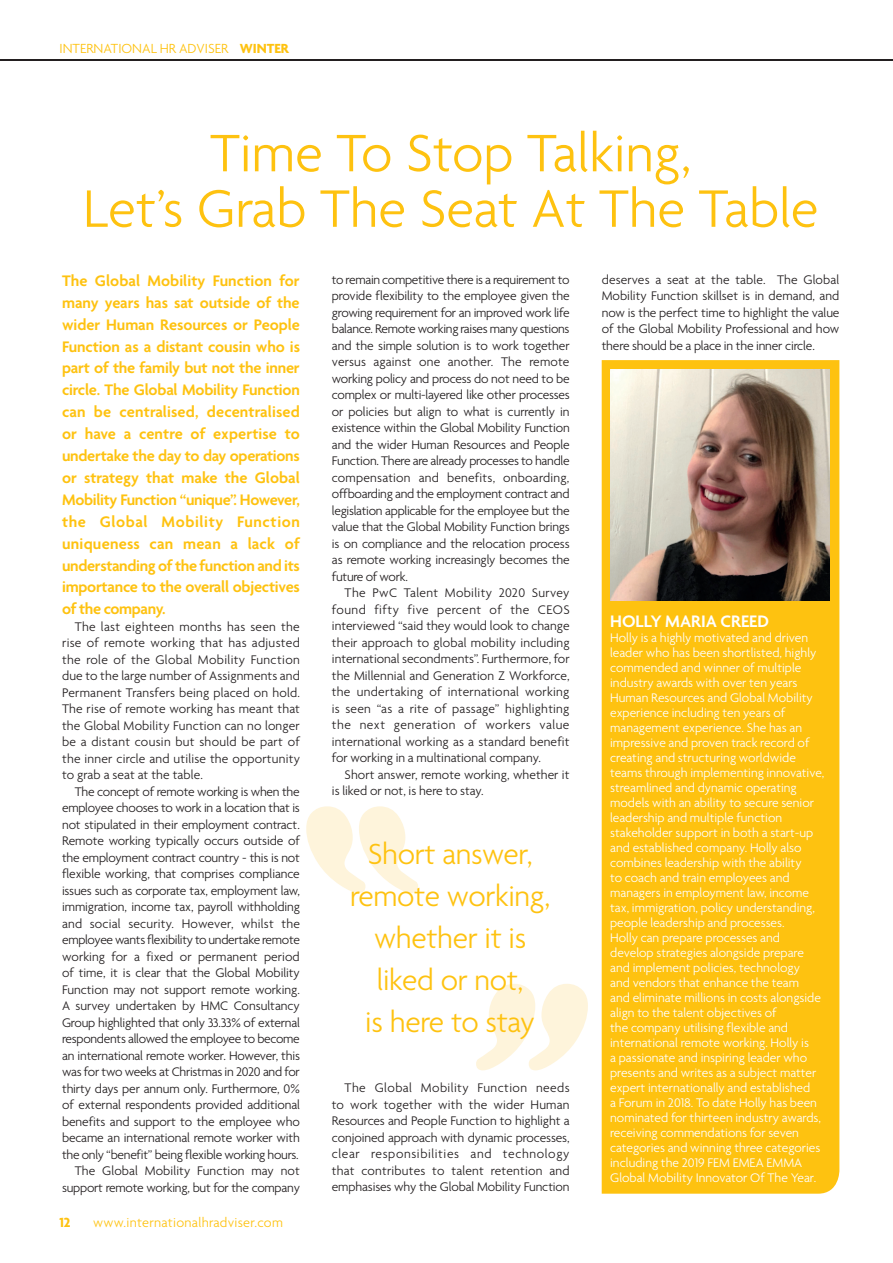
<style>
.page{position:relative;width:893px;height:1263px;background:#fff}
.page>*{position:absolute;margin:0;border:0;box-sizing:border-box;transform-origin:0 0}
.Heading{font:300 57px "Agenda";color:#fec210}
.Heading-2{font:300 31.5px/42px "Agenda";letter-spacing:-.01em;color:#fec210;text-align:center}
.Editorial_INDENTED{font:600 18px "Agenda";color:#fff}
.Intro_BOLD{font:600 16.5px/21.9px "Agenda";letter-spacing:-.02em;color:#fec210;text-align:justify}
.t1{font:300 14.25px "Agenda";letter-spacing:.01em;color:#fec210}
.Editorial_INDENTED-2{font:700 14.25px "Agenda";color:#fec210}
.Editorial_INDENTED-3{font:300 13.5px/16.5px "Agenda";letter-spacing:-.01em;color:#231f20;text-align:justify}
.Editorial_INDENTED-4{font:300 13.5px/15px "Agenda";color:#fff}
.s1{font-weight:700}
</style>
<div class="page">
<hr style="left:0;top:60px;width:893px;height:1px;background:#231f20">
<svg style="left:306px;top:806px;width:112px;height:87px"></svg>
<svg style="left:476px;top:984px;width:112px;height:86px"></svg>
<div style="left:602px;top:360px;width:237px;height:834px;background:#fec210"></div>
<img style="left:611px;top:369px;width:218px;height:231px">
<p class="t1" style="left:60px;top:40px;width:231px">INTERNATIONAL HR ADVISER <span class="s1">WINTER</span></p>
<p class="Heading" style="left:210px;top:119px;width:483px">Time To Stop Talking,</p>
<p class="Heading" style="left:83px;top:175px;width:737px">Let’s Grab The Seat At The Table</p>
<p class="Intro_BOLD" style="left:62px;top:269px;width:239px">The Global Mobility Function for many years has sat outside of the wider Human Resources or People Function as a distant cousin who is part of the family but not the inner circle. The Global Mobility Function can be centralised, decentralised or have a centre of expertise to undertake the day to day operations or strategy that make the Global Mobility Function “unique”. However, the Global Mobility Function uniqueness can mean a lack of understanding of the function and its importance to the overall objectives of the company.</p>
<p class="Editorial_INDENTED-3" style="left:62px;top:618px;width:239px;text-indent:13px">The last eighteen months has seen the rise of remote working that has adjusted the role of the Global Mobility Function due to the large number of Assignments and Permanent Transfers being placed on hold.<br>The rise of remote working has meant that the Global Mobility Function can no longer be a distant cousin but should be part of the inner circle and utilise the opportunity to grab a seat at the table.</p>
<p class="Editorial_INDENTED-3" style="left:62px;top:783px;width:239px;text-indent:13px">The concept of remote working is when the employee chooses to work in a location that is not stipulated in their employment contract.<br>Remote working typically occurs outside of the employment contract country - this is not flexible working, that comprises compliance issues such as corporate tax, employment law, immigration, income tax, payroll withholding and social security. However, whilst the employee wants flexibility to undertake remote working for a fixed or permanent period of time, it is clear that the Global Mobility Function may not support remote working.<br>A survey undertaken by HMC Consultancy Group highlighted that only 33.33% of external respondents allowed the employee to become an international remote worker. However, this was for two weeks at Christmas in 2020 and for thirty days per annum only. Furthermore, 0% of external respondents provided additional benefits and support to the employee who became an international remote worker with the only “benefit” being flexible working hours.</p>
<p class="Editorial_INDENTED-3" style="left:62px;top:1162px;width:239px;text-align:right">The Global Mobility Function may not support remote working, but for the company</p>
<p class="Editorial_INDENTED-2" style="left:60px;top:1214px;width:13px">12</p>
<p class="t1" style="left:93px;top:1214px;width:191px">www.internationalhradviser.com</p>
<p class="Editorial_INDENTED-3" style="left:332px;top:271px;width:239px">to remain competitive there is a requirement to provide flexibility to the employee given the growing requirement for an improved work life balance. Remote working raises many questions and the simple solution is to work together versus against one another. The remote working policy and process do not need to be complex or multi-layered like other processes or policies but align to what is currently in existence within the Global Mobility Function and the wider Human Resources and People Function. There are already processes to handle compensation and benefits, onboarding, offboarding and the employment contract and legislation applicable for the employee but the value that the Global Mobility Function brings is on compliance and the relocation process as remote working increasingly becomes the future of work.</p>
<p class="Editorial_INDENTED-3" style="left:332px;top:584px;width:239px;text-indent:13px">The PwC Talent Mobility 2020 Survey found fifty five percent of the CEOS interviewed “said they would look to change their approach to global mobility including international secondments”. Furthermore, for the Millennial and Generation Z Workforce, the undertaking of international working is seen “as a rite of passage” highlighting the next generation of workers value international working as a standard benefit for working in a multinational company.</p>
<p class="Editorial_INDENTED-3" style="left:332px;top:766px;width:239px;text-indent:13px">Short answer, remote working, whether it is liked or not, is here to stay.</p>
<p class="Heading-2" style="left:350px;top:832px;width:202px">Short answer, remote working, whether it is</p>
<p class="Heading-2" style="left:377px;top:958px;width:148px">liked or not,</p>
<p class="Heading-2" style="left:365px;top:1000px;width:171px">is here to stay</p>
<p class="Editorial_INDENTED-3" style="left:332px;top:1079px;width:239px;text-indent:13px">The Global Mobility Function needs to work together with the wider Human Resources and People Function to highlight a conjoined approach with dynamic processes, clear responsibilities and technology that contributes to talent retention and emphasises why the Global Mobility Function</p>
<p class="Editorial_INDENTED-3" style="left:602px;top:271px;width:239px">deserves a seat at the table. The Global Mobility Function skillset is in demand, and now is the perfect time to highlight the value of the Global Mobility Professional and how there should be a place in the inner circle.</p>
<p class="Editorial_INDENTED" style="left:610px;top:610px;width:160px">HOLLY MARIA CREED</p>
<p class="Editorial_INDENTED-4" style="left:610px;top:630px;width:216px">Holly is a highly motivated and driven leader who has been shortlisted, highly commended and winner of multiple industry awards with over ten years Human Resources and Global Mobility experience including ten years of management experience. She has an impressive and proven track record of creating and structuring worldwide teams through implementing innovative, streamlined and dynamic operating models with an ability to secure senior leadership and multiple function stakeholder support in both a start-up and established company. Holly also combines leadership with the ability<br>to coach and train employees and managers in employment law, income tax, immigration, policy understanding, people leadership and processes.</p>
<p class="Editorial_INDENTED-4" style="left:610px;top:930px;width:212px">Holly can prepare processes and develop strategies alongside prepare and implement policies, technology and vendors that enhance the team and eliminate millions in costs alongside align to the talent objectives of<br>the company utilising flexible and international remote working. Holly is<br>a passionate and inspiring leader who presents and writes as a subject matter expert internationally and established<br>a Forum in 2018. To date Holly has been nominated for thirteen industry awards, receiving commendations for seven categories and winning three categories including the 2019 FEM EMEA EMMA Global Mobility Innovator Of The Year.</p>
</div>
